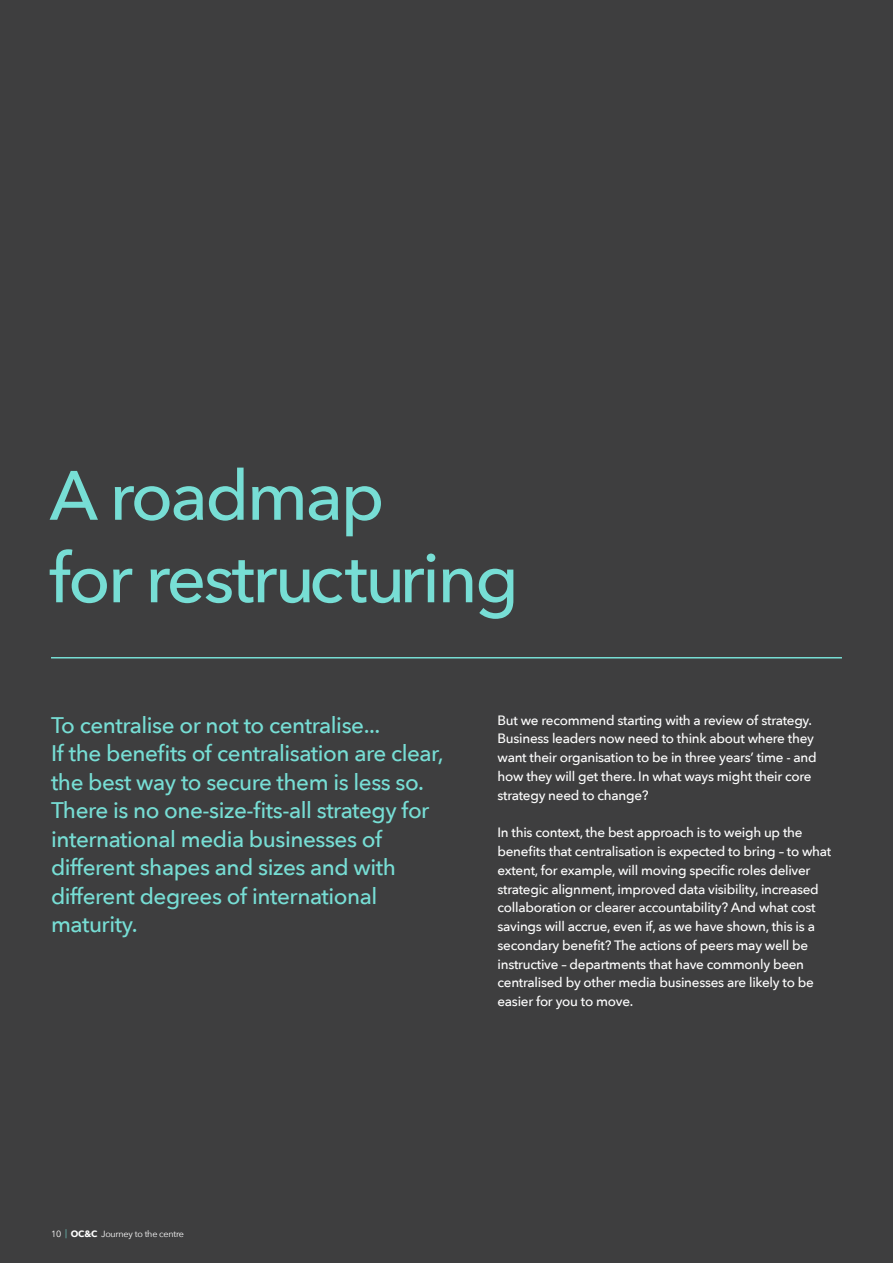
<style>
.page{position:relative;width:893px;height:1263px;background:#3e3e3f}
.page>*{position:absolute;margin:0;border:0;box-sizing:border-box;transform-origin:0 0}
.A_Head{font:500 69px/82.5px "Avenir Next";letter-spacing:-.035em;color:#77ded5}
.Body_copy{font:500 22.5px/28.5px "Avenir Next";letter-spacing:-.02em;color:#77ded5}
.Body_copy-2{font:500 13.5px/18.8px "Avenir Next";letter-spacing:-.02em;color:#fff}
.t1{font:9px "Avenir Next";letter-spacing:-.025em;color:#fff}
.s1{font-weight:700}
</style>
<div class="page">
<hr style="left:51px;top:657px;width:791px;height:1px;background:#77ded5">
<p class="A_Head" style="left:49px;top:452px;width:471px">A roadmap<br>for restructuring</p>
<p class="Body_copy" style="left:51px;top:710px;width:331px">To centralise or not to centralise...</p>
<p class="Body_copy" style="left:51px;top:738px;width:394px">If the benefits of centralisation are clear, the best way to secure them is less so.<br>There is no one-size-fits-all strategy for international media businesses of different shapes and sizes and with different degrees of international maturity.</p>
<p class="Body_copy-2" style="left:497px;top:710px;width:321px">But we recommend starting with a review of strategy.<br>Business leaders now need to think about where they want their organisation to be in three years’ time - and how they will get there. In what ways might their core strategy need to change?</p>
<p class="Body_copy-2" style="left:497px;top:823px;width:335px">In this context, the best approach is to weigh up the benefits that centralisation is expected to bring – to what extent, for example, will moving specific roles deliver strategic alignment, improved data visibility, increased collaboration or clearer accountability? And what cost savings will accrue, even if, as we have shown, this is a secondary benefit? The actions of peers may well be instructive – departments that have commonly been centralised by other media businesses are likely to be easier for you to move.</p>
<p class="t1" style="left:51px;top:1227px;width:135px">10 <sup>|</sup> <span class="s1">OC&amp;C</span> Journey to the centre</p>
</div>
